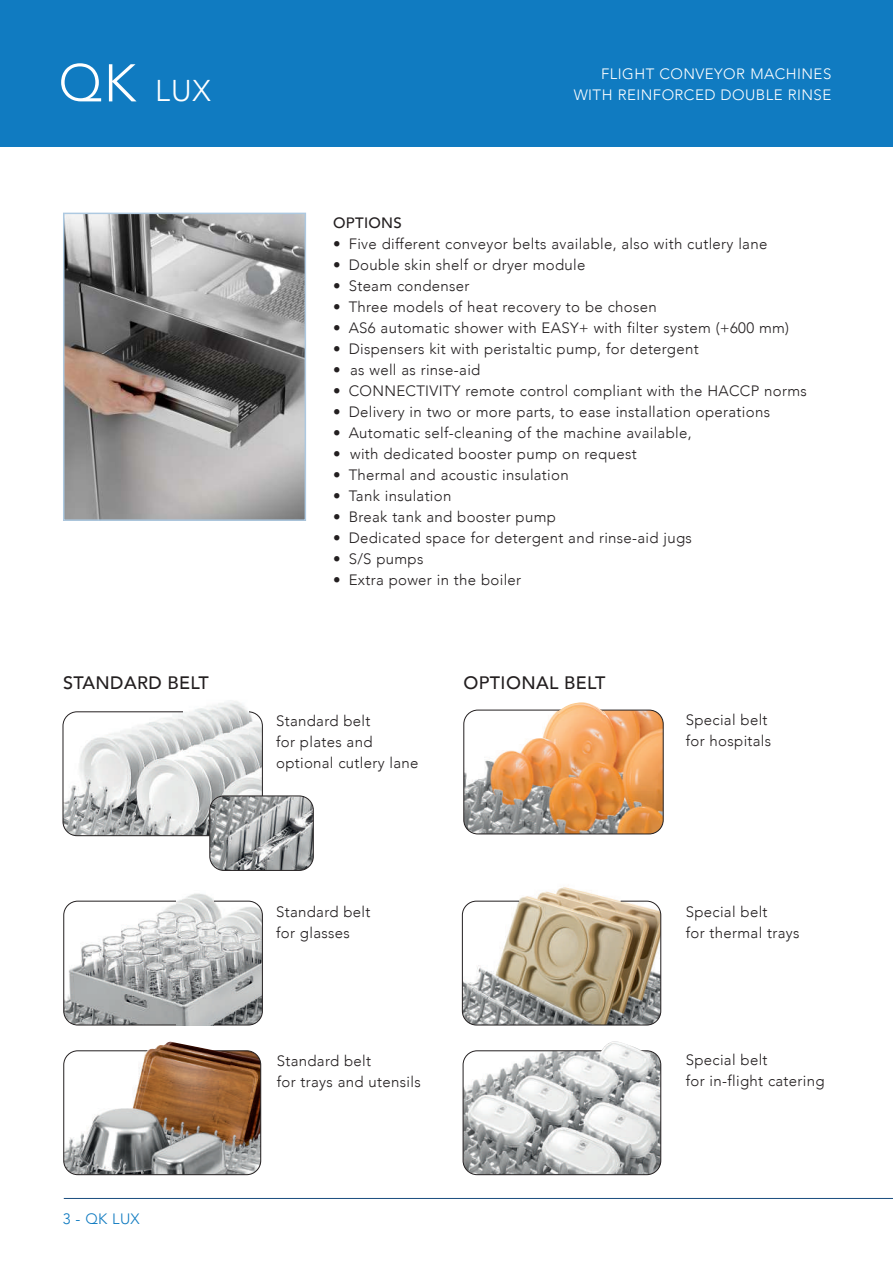
<style>
.page{position:relative;width:893px;height:1263px;background:#fff}
.page>*{position:absolute;margin:0;border:0;box-sizing:border-box;transform-origin:0 0}
.t1{font:300 30px "Avenir";color:#fff}
.t2{font:500 18px "Avenir";letter-spacing:.02em;color:#231f20}
.t3{font:300 15px/21px "Avenir";letter-spacing:.02em;color:#231f20}
.t4{font:300 15px/21px "Avenir";letter-spacing:.03em;color:#fff;text-align:right}
.t5{font:500 15px "Avenir";letter-spacing:.02em;color:#231f20}
.t6{font:300 15px "Avenir";color:#107bc1}
.s1{font-size:52.5px}
</style>
<div class="page">
<hr style="left:64px;top:1198px;width:829px;height:1px;background:#184c7e">
<div style="left:0;top:0;width:893px;height:147px;background:#107bc1"></div>
<img style="left:66px;top:216px;width:237px;height:302px">
<div style="left:63px;top:213px;width:243px;height:308px;border:2px solid #adc9e1"></div>
<img style="left:64px;top:901px;width:198px;height:124px">
<div style="left:64px;top:901px;width:199px;height:124px;border:1px solid #231f20;border-radius:14px"></div>
<img style="left:177px;top:893px;width:36px;height:132px">
<img style="left:63px;top:712px;width:199px;height:124px">
<div style="left:63px;top:712px;width:200px;height:124px;border:1px solid #231f20;border-radius:14px"></div>
<img style="left:184px;top:701px;width:65px;height:56px">
<img style="left:462px;top:901px;width:199px;height:124px">
<div style="left:462px;top:901px;width:199px;height:124px;border:1px solid #231f20;border-radius:14px"></div>
<img style="left:519px;top:887px;width:102px;height:66px">
<img style="left:463px;top:1051px;width:198px;height:124px">
<div style="left:463px;top:1050px;width:198px;height:125px;border:1px solid #231f20;border-radius:14px"></div>
<img style="left:600px;top:1041px;width:53px;height:22px">
<img style="left:210px;top:796px;width:103px;height:74px">
<div style="left:210px;top:796px;width:104px;height:75px;border:1px solid #231f20;border-radius:14px"></div>
<img style="left:64px;top:1051px;width:197px;height:124px">
<div style="left:64px;top:1050px;width:197px;height:125px;border:1px solid #231f20;border-radius:14px"></div>
<img style="left:144px;top:1042px;width:87px;height:29px">
<img style="left:464px;top:710px;width:199px;height:124px">
<div style="left:464px;top:710px;width:199px;height:124px;border:1px solid #231f20;border-radius:14px"></div>
<img style="left:556px;top:702px;width:51px;height:15px">
<hr style="left:892px;top:810px;width:1px;height:389px;background:#adc9e1">
<h1 class="t1" style="left:58px;top:73px;width:154px"><span class="s1">QK</span> LUX</h1>
<p class="t4" style="left:574px;top:63px;width:259px">FLIGHT CONVEYOR MACHINES<br>WITH REINFORCED DOUBLE RINSE</p>
<p class="t5" style="left:333px;top:209px;width:70px">OPTIONS</p>
<p class="t3" style="left:333px;top:233px;width:436px">• Five different conveyor belts available, also with cutlery lane</p>
<p class="t3" style="left:333px;top:254px;width:254px">• Double skin shelf or dryer module</p>
<p class="t3" style="left:333px;top:275px;width:138px">• Steam condenser</p>
<p class="t3" style="left:333px;top:296px;width:325px">• Three models of heat recovery to be chosen</p>
<p class="t3" style="left:333px;top:317px;width:457px">• AS6 automatic shower with EASY+ with filter system (+600 mm)</p>
<p class="t3" style="left:333px;top:338px;width:367px">• Dispensers kit with peristaltic pump, for detergent</p>
<p class="t3" style="left:333px;top:359px;width:149px">• as well as rinse-aid</p>
<p class="t3" style="left:333px;top:380px;width:475px">• CONNECTIVITY remote control compliant with the HACCP norms</p>
<p class="t3" style="left:333px;top:401px;width:438px">• Delivery in two or more parts, to ease installation operations</p>
<p class="t3" style="left:333px;top:422px;width:360px">• Automatic self-cleaning of the machine available,</p>
<p class="t3" style="left:333px;top:443px;width:305px">• with dedicated booster pump on request</p>
<p class="t3" style="left:333px;top:464px;width:237px">• Thermal and acoustic insulation</p>
<p class="t3" style="left:333px;top:485px;width:120px">• Tank insulation</p>
<p class="t3" style="left:333px;top:506px;width:224px">• Break tank and booster pump</p>
<p class="t3" style="left:333px;top:527px;width:360px">• Dedicated space for detergent and rinse-aid jugs</p>
<p class="t3" style="left:333px;top:548px;width:92px">• S/S pumps</p>
<p class="t3" style="left:333px;top:569px;width:190px">• Extra power in the boiler</p>
<p class="t2" style="left:63px;top:667px;width:147px">STANDARD BELT</p>
<p class="t2" style="left:464px;top:667px;width:143px">OPTIONAL BELT</p>
<p class="t3" style="left:276px;top:710px;width:144px">Standard belt<br>for plates and optional cutlery lane</p>
<p class="t3" style="left:276px;top:901px;width:96px">Standard belt for glasses</p>
<p class="t6" style="left:63px;top:1210px;width:78px">3 - QK LUX</p>
<p class="t3" style="left:277px;top:1050px;width:145px">Standard belt<br>for trays and utensils</p>
<p class="t3" style="left:686px;top:709px;width:87px">Special belt for hospitals</p>
<p class="t3" style="left:686px;top:901px;width:115px">Special belt<br>for thermal trays</p>
<p class="t3" style="left:686px;top:1049px;width:140px">Special belt<br>for in-flight catering</p>
</div>
